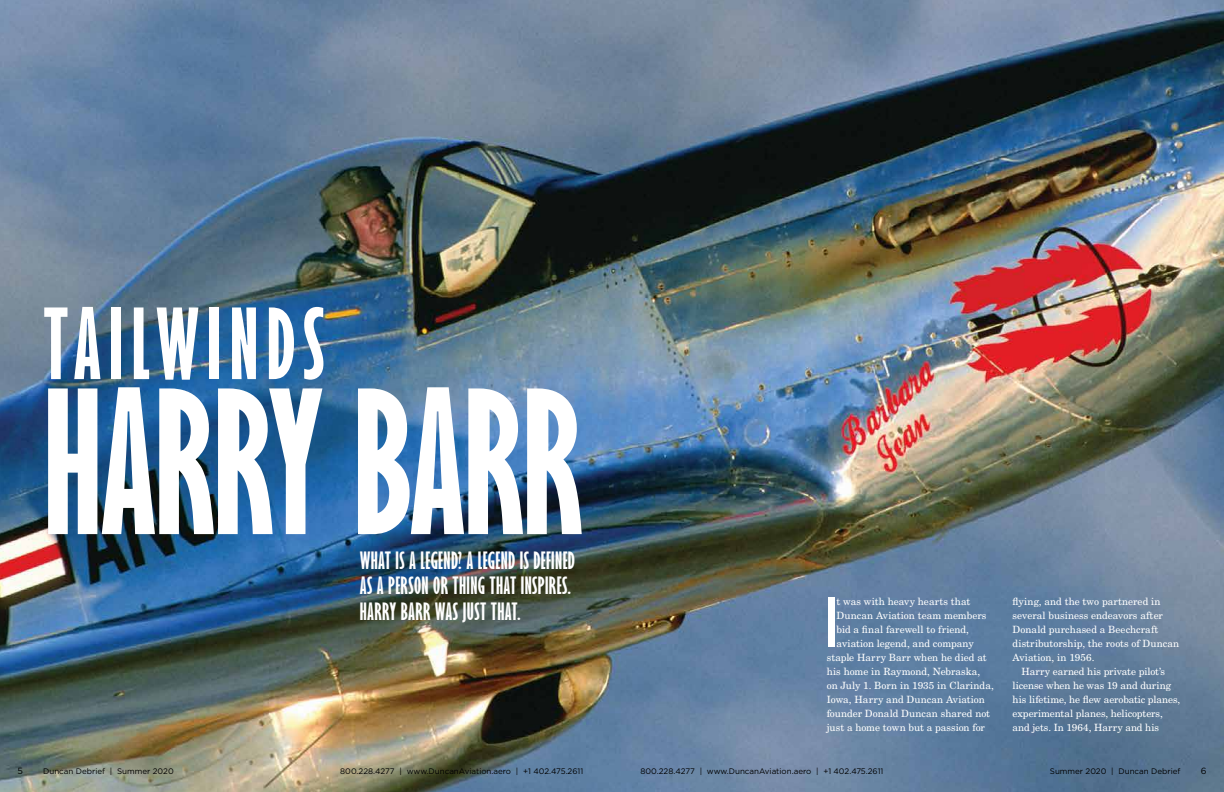
<style>
.page{position:relative;width:1224px;height:792px;background:#fff}
.page>*{position:absolute;margin:0;border:0;box-sizing:border-box;transform-origin:0 0}
.t1{font:700 extra-condensed 183px "Gill Sans";letter-spacing:-.015em;color:#fff}
.t2{font:700 extra-condensed 90px "Gill Sans";letter-spacing:.085em;color:#fff}
.t3{font:700 extra-condensed 62.8px "Gill Sans";color:#fff}
.t4{font:700 extra-condensed 22px/25.3px "Gill Sans";letter-spacing:.02em;color:#fff}
.t5{font:10px/14px "New Century Schlbk LT Std";color:#fff}
.t6{font:9px "Gotham";color:#000}
.t7{font:8px "Gotham";color:#000}
</style>
<div class="page">
<img style="left:0;top:0;width:1224px;height:792px">
<h2 class="t2" style="left:43px;top:289px;width:283px">TAILWINDS</h2>
<h1 class="t1" style="left:43px;top:351px;width:541px">HARRY BARR</h1>
<h3 class="t4" style="left:360px;top:548px;width:217px">WHAT IS A LEGEND? A LEGEND IS DEFINED<br>AS A PERSON OR THING THAT INSPIRES.<br>HARRY BARR WAS JUST THAT.</h3>
<h3 class="t3" style="left:827px;top:584px;width:11px">I</h3>
<p class="t5" style="left:837px;top:594px;width:135px">t was with heavy hearts that</p>
<p class="t5" style="left:837px;top:608px;width:151px">Duncan Aviation team members</p>
<p class="t5" style="left:837px;top:622px;width:134px">bid a final farewell to friend,</p>
<p class="t5" style="left:837px;top:636px;width:139px">aviation legend, and company</p>
<p class="t5" style="left:827px;top:650px;width:161px">staple Harry Barr when he died at</p>
<p class="t5" style="left:827px;top:664px;width:155px">his home in Raymond, Nebraska,</p>
<p class="t5" style="left:827px;top:678px;width:169px">on July 1. Born in 1935 in Clarinda,</p>
<p class="t5" style="left:827px;top:692px;width:160px">Iowa, Harry and Duncan Aviation</p>
<p class="t5" style="left:827px;top:706px;width:165px">founder Donald Duncan shared not</p>
<p class="t5" style="left:827px;top:720px;width:160px">just a home town but a passion for</p>
<p class="t5" style="left:1013px;top:594px;width:168px">flying, and the two partnered in several business endeavors after<br>Donald purchased a Beechcraft distributorship, the roots of Duncan<br>Aviation, in 1956.</p>
<p class="t5" style="left:1013px;top:664px;width:169px;text-indent:9px">Harry earned his private pilot’s license when he was 19 and during his lifetime, he flew aerobatic planes, experimental planes, helicopters, and jets. In 1964, Harry and his</p>
<p class="t6" style="left:18px;top:765px;width:7px">5</p>
<p class="t7" style="left:43px;top:766px;width:132px">Duncan Debrief | Summer 2020</p>
<p class="t7" style="left:340px;top:766px;width:244px">800.228.4277 | www.DuncanAviation.aero | +1 402.475.2611</p>
<p class="t7" style="left:640px;top:766px;width:244px">800.228.4277 | www.DuncanAviation.aero | +1 402.475.2611</p>
<p class="t7" style="left:1050px;top:766px;width:132px">Summer 2020 | Duncan Debrief</p>
<p class="t6" style="left:1201px;top:765px;width:7px">6</p>
</div>
